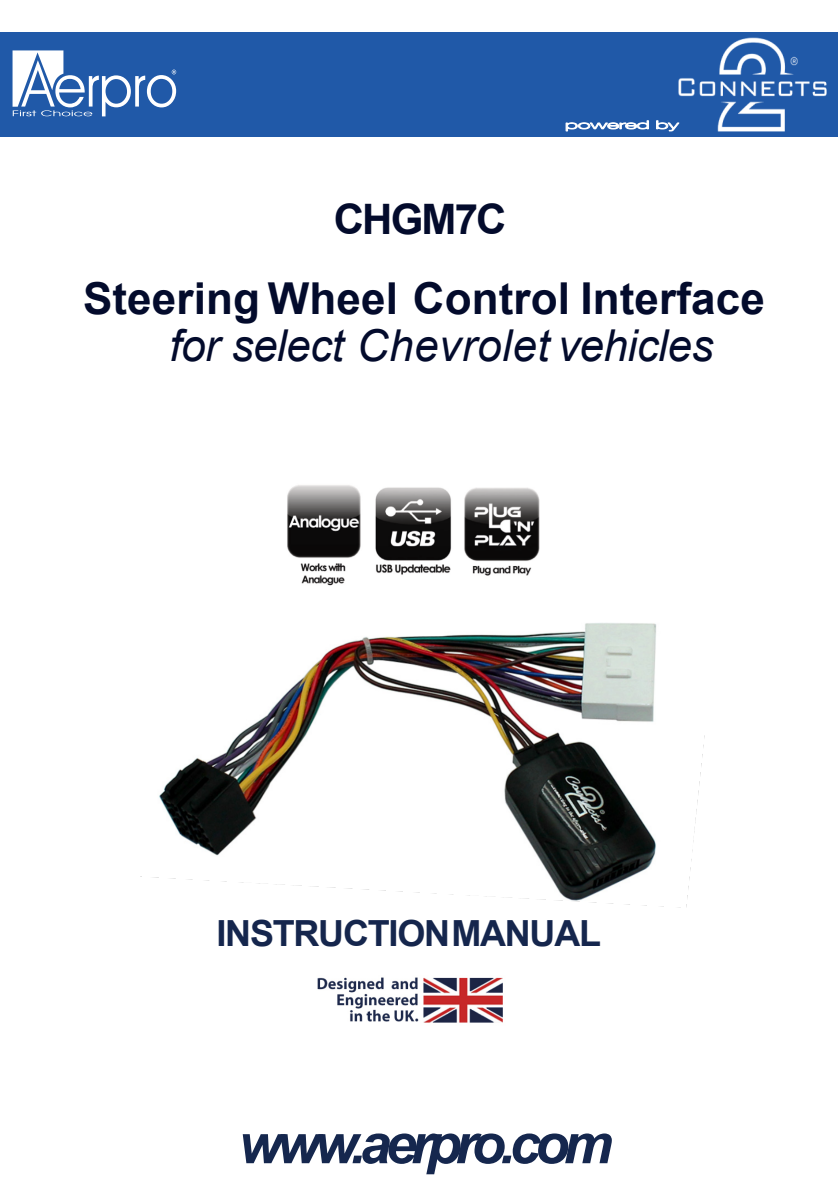
<style>
.page{position:relative;width:840px;height:1191px;background:#fff}
.page>*{position:absolute;margin:0;border:0;box-sizing:border-box;transform-origin:0 0}
.t1{font:italic 700 56px "Arial";letter-spacing:-.105em;color:#15274e}
.t2{font:700 44px "Arial";color:#030b2c}
.t3{font:italic 44px "Arial";letter-spacing:-.01em;color:#030b2c}
.t4{font:700 42px "Arial";letter-spacing:-.045em;color:#030b2c}
.t5{font:700 36px "Arial";letter-spacing:-.035em;color:#15264d}
</style>
<div class="page">
<img style="left:317px;top:977px;width:186px;height:46px">
<img style="left:140px;top:623px;width:564px;height:285px">
<img style="left:287px;top:485px;width:74px;height:100px">
<img style="left:375px;top:487px;width:77px;height:88px">
<img style="left:464px;top:487px;width:76px;height:89px">
<div style="left:0;top:32px;width:838px;height:104px;background:#2059a8"></div>
<svg style="left:13px;top:50px;width:163px;height:66px"></svg>
<svg style="left:565px;top:120px;width:84px;height:11px"></svg>
<svg style="left:656px;top:120px;width:22px;height:11px"></svg>
<img style="left:678px;top:37px;width:148px;height:94px">
<p class="t4" style="left:334px;top:204px;width:174px">CHGM7C</p>
<p class="t2" style="left:83px;top:282px;width:683px">Steering Wheel Control Interface</p>
<p class="t3" style="left:169px;top:329px;width:545px">for select Chevrolet vehicles</p>
<p class="t5" style="left:216px;top:920px;width:386px">INSTRUCTION MANUAL</p>
<p class="t1" style="left:239px;top:1122px;width:376px">www.aerpro.com</p>
</div>
